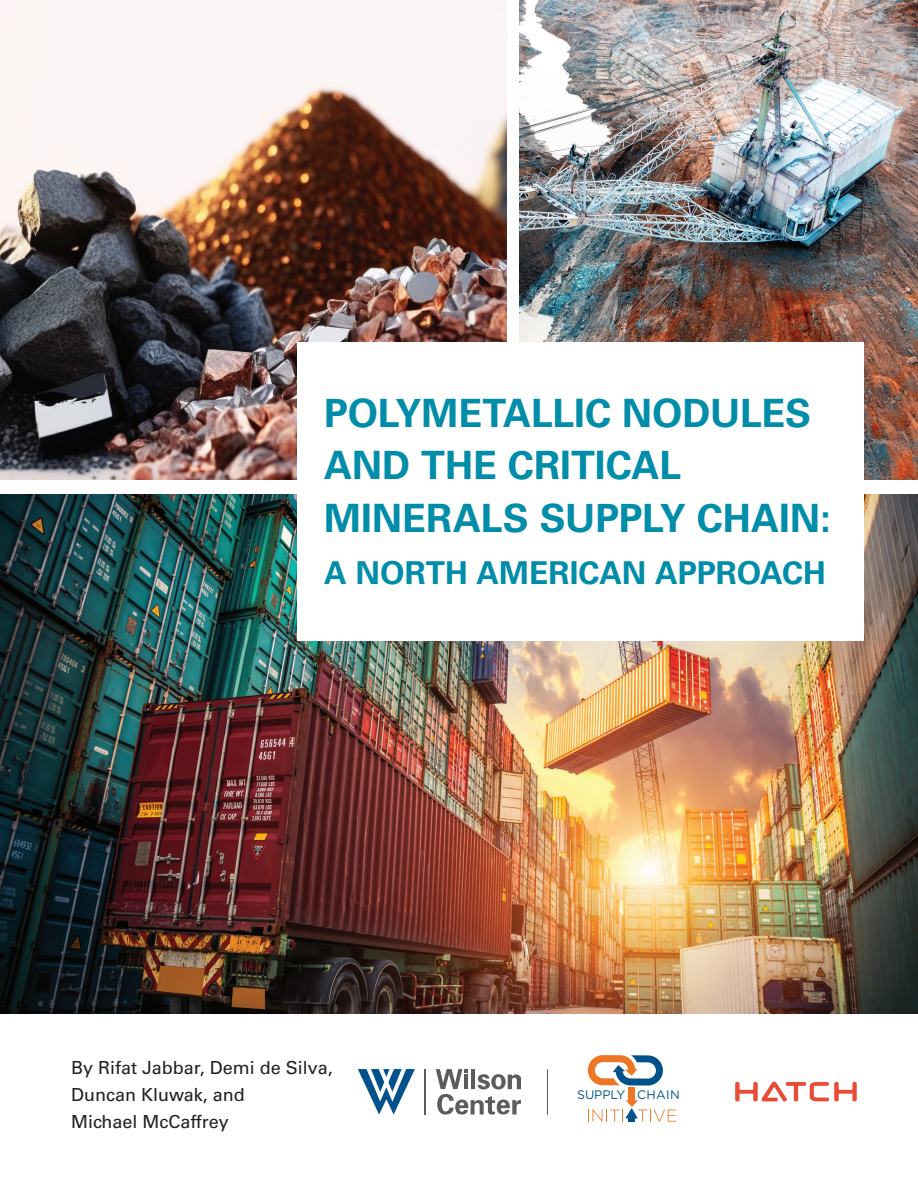
<style>
.page{position:relative;width:918px;height:1188px;background:#fff}
.page>*{position:absolute;margin:0;border:0;box-sizing:border-box;transform-origin:0 0}
.t1{font:700 39px/52.5px "Univers LT Std";color:#008da9}
.t2{font:700 31.5px "Univers LT Std";color:#008da9}
.t3{font:18px/27px "Univers LT Std";color:#231f20}
.t4{font:12.3px "Gotham";letter-spacing:-.01em;color:#01528a}
</style>
<div class="page">
<img style="left:0;top:494px;width:918px;height:520px">
<img style="left:0;top:0;width:506px;height:479px">
<img style="left:520px;top:0;width:398px;height:479px">
<div style="left:297px;top:342px;width:567px;height:299px;background:#fff"></div>
<hr style="left:424px;top:1069px;width:2px;height:46px;background:#5c5c5c">
<svg style="left:436px;top:1069px;width:85px;height:46px"></svg>
<svg style="left:358px;top:1069px;width:57px;height:46px"></svg>
<hr style="left:547px;top:1069px;width:1px;height:46px;background:#54565a">
<svg style="left:588px;top:1055px;width:75px;height:31px"></svg>
<div style="left:628px;top:1087px;width:7px;height:14px;background:#ee7625"></div>
<svg style="left:588px;top:1100px;width:88px;height:22px"></svg>
<img style="left:735px;top:1081px;width:122px;height:21px">
<h1 class="t1" style="left:324px;top:387px;width:508px">POLYMETALLIC NODULES<br>AND THE CRITICAL<br>MINERALS SUPPLY CHAIN:</h1>
<h2 class="t2" style="left:324px;top:555px;width:503px">A NORTH AMERICAN APPROACH</h2>
<p class="t3" style="left:71px;top:1054px;width:263px">By Rifat Jabbar, Demi de Silva,<br>Duncan Kluwak, and<br>Michael McCaffrey</p>
<p class="t4" style="left:577px;top:1087px;width:104px">SUPPLY CHAIN</p>
</div>
